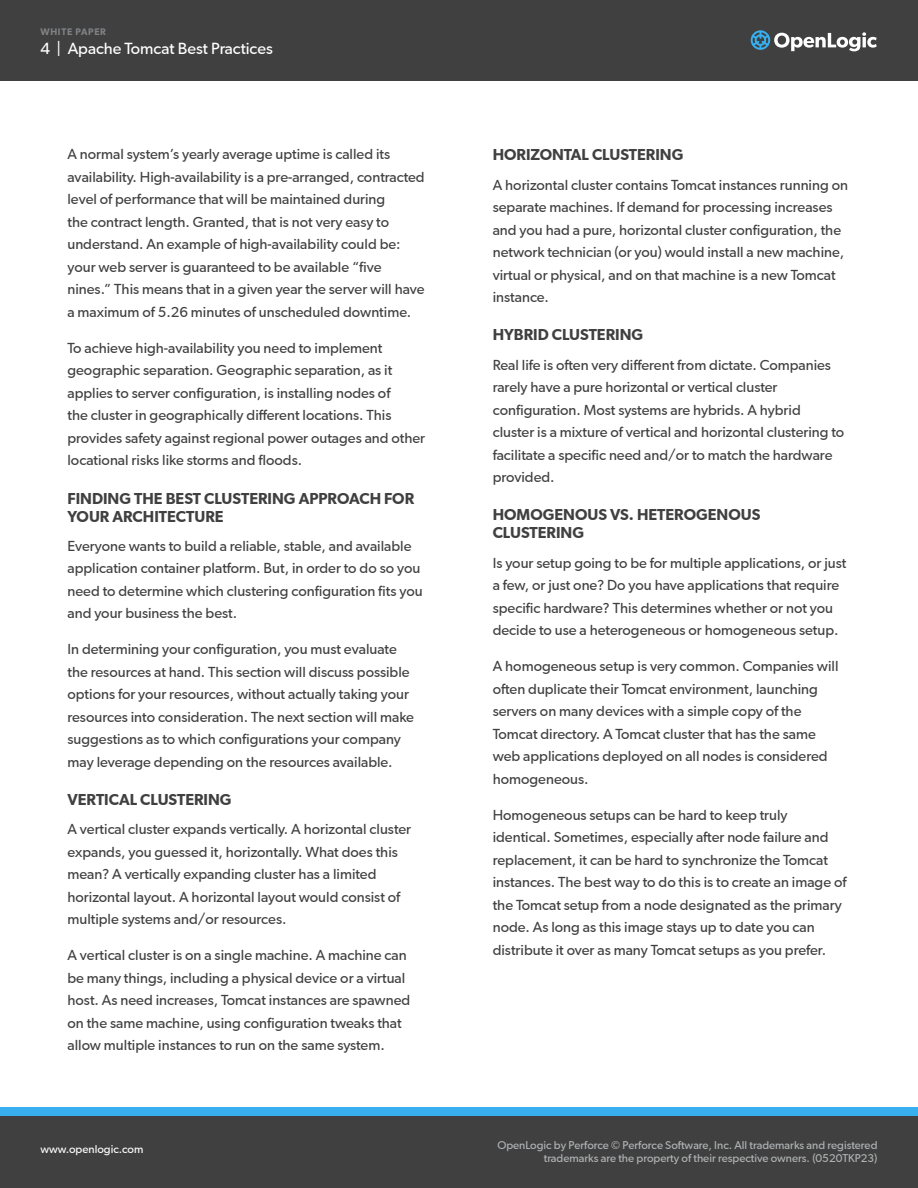
<style>
.page{position:relative;width:918px;height:1188px;background:#fff}
.page>*{position:absolute;margin:0;border:0;box-sizing:border-box;transform-origin:0 0}
.t1{font:600 15px/18px "Gibson";color:#404040}
.t2{font:15px "Gibson";color:#fff}
.t3{font:13.5px/22.5px "Gibson";color:#404040}
.t4{font:10.5px/13.5px "Gibson";color:#b1b4b6;text-align:right}
.t5{font:10.5px "Gibson";color:#fff}
.t6{font:600 9px "Gibson";letter-spacing:.075em;color:#808285}
</style>
<div class="page">
<div style="left:0;top:0;width:918px;height:81px;background:#404040"></div>
<div style="left:0;top:1115px;width:918px;height:73px;background:#404040"></div>
<div style="left:0;top:1107px;width:918px;height:8px;background:#38b0ef"></div>
<svg style="left:751px;top:30px;width:126px;height:21px"></svg>
<p class="t6" style="left:40px;top:26px;width:67px">WHITE PAPER</p>
<p class="t2" style="left:40px;top:39px;width:234px">4 | Apache Tomcat Best Practices</p>
<p class="t3" style="left:68px;top:143px;width:359px">A normal system’s yearly average uptime is called its availability. High-availability is a pre-arranged, contracted level of performance that will be maintained during<br>the contract length. Granted, that is not very easy to understand. An example of high-availability could be: your web server is guaranteed to be available “five nines.” This means that in a given year the server will have a maximum of 5.26 minutes of unscheduled downtime.</p>
<p class="t3" style="left:68px;top:336px;width:359px">To achieve high-availability you need to implement geographic separation. Geographic separation, as it applies to server configuration, is installing nodes of<br>the cluster in geographically different locations. This provides safety against regional power outages and other locational risks like storms and floods.</p>
<p class="t1" style="left:68px;top:489px;width:348px">FINDING THE BEST CLUSTERING APPROACH FOR<br>YOUR ARCHITECTURE</p>
<p class="t3" style="left:68px;top:534px;width:357px">Everyone wants to build a reliable, stable, and available application container platform. But, in order to do so you need to determine which clustering configuration fits you and your business the best.</p>
<p class="t3" style="left:68px;top:638px;width:348px">In determining your configuration, you must evaluate the resources at hand. This section will discuss possible options for your resources, without actually taking your resources into consideration. The next section will make suggestions as to which configurations your company may leverage depending on the resources available.</p>
<p class="t1" style="left:68px;top:790px;width:166px">VERTICAL CLUSTERING</p>
<p class="t3" style="left:68px;top:818px;width:345px">A vertical cluster expands vertically. A horizontal cluster expands, you guessed it, horizontally. What does this mean? A vertically expanding cluster has a limited horizontal layout. A horizontal layout would consist of multiple systems and/or resources.</p>
<p class="t3" style="left:68px;top:944px;width:344px">A vertical cluster is on a single machine. A machine can be many things, including a physical device or a virtual host. As need increases, Tomcat instances are spawned on the same machine, using configuration tweaks that allow multiple instances to run on the same system.</p>
<p class="t1" style="left:493px;top:146px;width:192px">HORIZONTAL CLUSTERING</p>
<p class="t3" style="left:493px;top:173px;width:357px">A horizontal cluster contains Tomcat instances running on separate machines. If demand for processing increases and you had a pure, horizontal cluster configuration, the network technician (or you) would install a new machine, virtual or physical, and on that machine is a new Tomcat instance.</p>
<p class="t1" style="left:493px;top:326px;width:152px">HYBRID CLUSTERING</p>
<p class="t3" style="left:493px;top:353px;width:353px">Real life is often very different from dictate. Companies rarely have a pure horizontal or vertical cluster configuration. Most systems are hybrids. A hybrid cluster is a mixture of vertical and horizontal clustering to facilitate a specific need and/or to match the hardware provided.</p>
<p class="t1" style="left:493px;top:506px;width:269px">HOMOGENOUS VS. HETEROGENOUS<br>CLUSTERING</p>
<p class="t3" style="left:493px;top:551px;width:355px">Is your setup going to be for multiple applications, or just a few, or just one? Do you have applications that require specific hardware? This determines whether or not you decide to use a heterogeneous or homogeneous setup.</p>
<p class="t3" style="left:493px;top:655px;width:347px">A homogeneous setup is very common. Companies will often duplicate their Tomcat environment, launching servers on many devices with a simple copy of the Tomcat directory. A Tomcat cluster that has the same web applications deployed on all nodes is considered homogeneous.</p>
<p class="t3" style="left:493px;top:803px;width:355px">Homogeneous setups can be hard to keep truly identical. Sometimes, especially after node failure and replacement, it can be hard to synchronize the Tomcat instances. The best way to do this is to create an image of the Tomcat setup from a node designated as the primary node. As long as this image stays up to date you can distribute it over as many Tomcat setups as you prefer.</p>
<p class="t5" style="left:40px;top:1142px;width:104px">www.openlogic.com</p>
<p class="t4" style="left:497px;top:1138px;width:382px">OpenLogic by Perforce © Perforce Software, Inc. All trademarks and registered trademarks are the property of their respective owners. (0520TKP23)</p>
</div>
